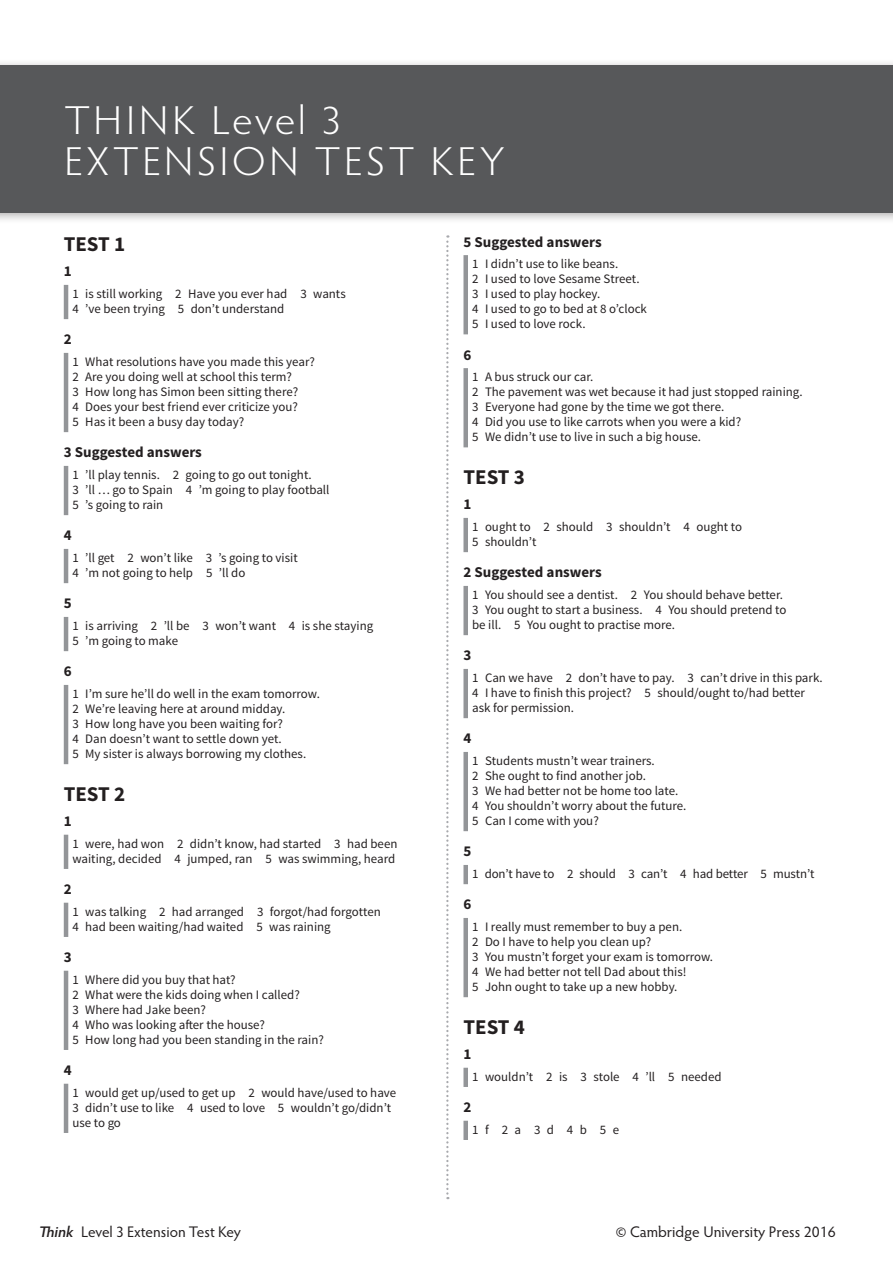
<style>
.page{position:relative;width:893px;height:1263px;background:#fff}
.page>*{position:absolute;margin:0;border:0;box-sizing:border-box;transform-origin:0 0}
.Unit_title{font:300 40.5px "Hypatia Sans Pro";letter-spacing:.085em;color:#fff;scale:1.05 1}
._01_-_A_head{font:700 21px "Source Sans Pro";color:#231f20}
._03_-_Rubric_after_h{font:15.3px "Hypatia Sans Pro";color:#231f20}
._01_-_B_head{font:700 15px "Source Sans Pro";color:#231f20}
._09_-_Answer_text{font:12.9px/15px "Source Sans Pro";color:#231f20}
.s1{font-weight:600;font-style:italic}
</style>
<div class="page">
<hr style="left:64px;top:285px;width:4px;height:34px;background:#939598">
<hr style="left:64px;top:353px;width:4px;height:79px;background:#939598">
<hr style="left:64px;top:466px;width:4px;height:49px;background:#939598">
<hr style="left:64px;top:549px;width:4px;height:34px;background:#939598">
<hr style="left:64px;top:617px;width:4px;height:34px;background:#939598">
<hr style="left:64px;top:685px;width:4px;height:79px;background:#939598">
<hr style="left:64px;top:835px;width:4px;height:34px;background:#939598">
<hr style="left:64px;top:903px;width:4px;height:34px;background:#939598">
<hr style="left:64px;top:971px;width:4px;height:79px;background:#939598">
<hr style="left:64px;top:1084px;width:4px;height:49px;background:#939598">
<div style="left:463px;top:255px;width:5px;height:79px;background:#939598"></div>
<div style="left:463px;top:368px;width:5px;height:79px;background:#939598"></div>
<div style="left:463px;top:518px;width:5px;height:34px;background:#939598"></div>
<div style="left:463px;top:586px;width:5px;height:49px;background:#939598"></div>
<div style="left:463px;top:669px;width:5px;height:49px;background:#939598"></div>
<div style="left:463px;top:752px;width:5px;height:79px;background:#939598"></div>
<div style="left:463px;top:865px;width:5px;height:19px;background:#939598"></div>
<div style="left:463px;top:918px;width:5px;height:79px;background:#939598"></div>
<div style="left:463px;top:1068px;width:5px;height:19px;background:#939598"></div>
<div style="left:463px;top:1121px;width:5px;height:19px;background:#939598"></div>
<svg style="left:446px;top:235px;width:3px;height:964px"></svg>
<div style="left:0;top:58px;width:893px;height:166px;background:#231f20;opacity:.35"></div>
<div style="left:0;top:66px;width:893px;height:147px;background:#57585a"></div>
<p class="Unit_title" style="left:64px;top:94px;width:266px">THINK Level 3</p>
<p class="Unit_title" style="left:64px;top:134px;width:420px">EXTENSION TEST KEY</p>
<p class="_01_-_A_head" style="left:64px;top:231px;width:63px">TEST 1</p>
<p class="_01_-_B_head" style="left:64px;top:262px;width:9px">1</p>
<p class="_09_-_Answer_text" style="left:72px;top:286px;width:275px">1 is still working 2 Have you ever had 3 wants<br>4 ’ve been trying 5 don’t understand</p>
<p class="_01_-_B_head" style="left:64px;top:330px;width:9px">2</p>
<p class="_09_-_Answer_text" style="left:72px;top:354px;width:244px">1 What resolutions have you made this year?</p>
<p class="_09_-_Answer_text" style="left:72px;top:369px;width:221px">2 Are you doing well at school this term?</p>
<p class="_09_-_Answer_text" style="left:72px;top:384px;width:227px">3 How long has Simon been sitting there?</p>
<p class="_09_-_Answer_text" style="left:72px;top:399px;width:227px">4 Does your best friend ever criticize you?</p>
<p class="_09_-_Answer_text" style="left:72px;top:414px;width:173px">5 Has it been a busy day today?</p>
<p class="_01_-_B_head" style="left:64px;top:443px;width:140px">3 Suggested answers</p>
<p class="_09_-_Answer_text" style="left:72px;top:467px;width:259px">1 ’ll play tennis. 2 going to go out tonight.<br>3 ’ll … go to Spain 4 ’m going to play football<br>5 ’s going to rain</p>
<p class="_01_-_B_head" style="left:64px;top:526px;width:9px">4</p>
<p class="_09_-_Answer_text" style="left:72px;top:550px;width:227px">1 ’ll get 2 won’t like 3 ’s going to visit<br>4 ’m not going to help 5 ’ll do</p>
<p class="_01_-_B_head" style="left:64px;top:594px;width:9px">5</p>
<p class="_09_-_Answer_text" style="left:72px;top:618px;width:302px">1 is arriving 2 ’ll be 3 won’t want 4 is she staying<br>5 ’m going to make</p>
<p class="_01_-_B_head" style="left:64px;top:662px;width:9px">6</p>
<p class="_09_-_Answer_text" style="left:72px;top:686px;width:249px">1 I’m sure he’ll do well in the exam tomorrow.</p>
<p class="_09_-_Answer_text" style="left:72px;top:701px;width:215px">2 We’re leaving here at around midday.</p>
<p class="_09_-_Answer_text" style="left:72px;top:716px;width:212px">3 How long have you been waiting for?</p>
<p class="_09_-_Answer_text" style="left:72px;top:731px;width:211px">4 Dan doesn’t want to settle down yet.</p>
<p class="_09_-_Answer_text" style="left:72px;top:746px;width:235px">5 My sister is always borrowing my clothes.</p>
<p class="_01_-_A_head" style="left:64px;top:780px;width:63px">TEST 2</p>
<p class="_01_-_B_head" style="left:64px;top:811px;width:9px">1</p>
<p class="_09_-_Answer_text" style="left:72px;top:836px;width:327px">1 were, had won 2 didn’t know, had started 3 had been waiting, decided 4 jumped, ran 5 was swimming, heard</p>
<p class="_01_-_B_head" style="left:64px;top:879px;width:9px">2</p>
<p class="_09_-_Answer_text" style="left:72px;top:904px;width:310px">1 was talking 2 had arranged 3 forgot/had forgotten<br>4 had been waiting/had waited 5 was raining</p>
<p class="_01_-_B_head" style="left:64px;top:947px;width:9px">3</p>
<p class="_09_-_Answer_text" style="left:72px;top:972px;width:165px">1 Where did you buy that hat?</p>
<p class="_09_-_Answer_text" style="left:72px;top:987px;width:229px">2 What were the kids doing when I called?</p>
<p class="_09_-_Answer_text" style="left:72px;top:1002px;width:135px">3 Where had Jake been?</p>
<p class="_09_-_Answer_text" style="left:72px;top:1017px;width:194px">4 Who was looking after the house?</p>
<p class="_09_-_Answer_text" style="left:72px;top:1032px;width:253px">5 How long had you been standing in the rain?</p>
<p class="_01_-_B_head" style="left:64px;top:1060px;width:9px">4</p>
<p class="_09_-_Answer_text" style="left:72px;top:1085px;width:325px">1 would get up/used to get up 2 would have/used to have<br>3 didn’t use to like 4 used to love 5 wouldn’t go/didn’t use to go</p>
<p class="_01_-_B_head" style="left:463px;top:232px;width:140px">5 Suggested answers</p>
<p class="_09_-_Answer_text" style="left:472px;top:256px;width:148px">1 I didn’t use to like beans.</p>
<p class="_09_-_Answer_text" style="left:472px;top:271px;width:169px">2 I used to love Sesame Street.</p>
<p class="_09_-_Answer_text" style="left:472px;top:286px;width:130px">3 I used to play hockey.</p>
<p class="_09_-_Answer_text" style="left:472px;top:301px;width:176px">4 I used to go to bed at 8 o’clock</p>
<p class="_09_-_Answer_text" style="left:472px;top:316px;width:115px">5 I used to love rock.</p>
<p class="_01_-_B_head" style="left:463px;top:345px;width:9px">6</p>
<p class="_09_-_Answer_text" style="left:472px;top:369px;width:123px">1 A bus struck our car.</p>
<p class="_09_-_Answer_text" style="left:472px;top:384px;width:332px">2 The pavement was wet because it had just stopped raining.</p>
<p class="_09_-_Answer_text" style="left:472px;top:399px;width:254px">3 Everyone had gone by the time we got there.</p>
<p class="_09_-_Answer_text" style="left:472px;top:414px;width:271px">4 Did you use to like carrots when you were a kid?</p>
<p class="_09_-_Answer_text" style="left:472px;top:429px;width:230px">5 We didn’t use to live in such a big house.</p>
<p class="_01_-_A_head" style="left:463px;top:464px;width:63px">TEST 3</p>
<p class="_01_-_B_head" style="left:463px;top:495px;width:9px">1</p>
<p class="_09_-_Answer_text" style="left:472px;top:519px;width:271px">1 ought to 2 should 3 shouldn’t 4 ought to<br>5 shouldn’t</p>
<p class="_01_-_B_head" style="left:463px;top:563px;width:140px">2 Suggested answers</p>
<p class="_09_-_Answer_text" style="left:472px;top:587px;width:316px">1 You should see a dentist. 2 You should behave better.<br>3 You ought to start a business. 4 You should pretend to be ill. 5 You ought to practise more.</p>
<p class="_01_-_B_head" style="left:463px;top:646px;width:9px">3</p>
<p class="_09_-_Answer_text" style="left:472px;top:670px;width:352px">1 Can we have 2 don’t have to pay. 3 can’t drive in this park.<br>4 I have to finish this project? 5 should/ought to/had better ask for permission.</p>
<p class="_01_-_B_head" style="left:463px;top:729px;width:9px">4</p>
<p class="_09_-_Answer_text" style="left:472px;top:753px;width:184px">1 Students mustn’t wear trainers.</p>
<p class="_09_-_Answer_text" style="left:472px;top:768px;width:175px">2 She ought to find another job.</p>
<p class="_09_-_Answer_text" style="left:472px;top:783px;width:208px">3 We had better not be home too late.</p>
<p class="_09_-_Answer_text" style="left:472px;top:798px;width:216px">4 You shouldn’t worry about the future.</p>
<p class="_09_-_Answer_text" style="left:472px;top:813px;width:128px">5 Can I come with you?</p>
<p class="_01_-_B_head" style="left:463px;top:842px;width:9px">5</p>
<p class="_09_-_Answer_text" style="left:472px;top:866px;width:344px">1 don’t have to 2 should 3 can’t 4 had better 5 mustn’t</p>
<p class="_01_-_B_head" style="left:463px;top:895px;width:9px">6</p>
<p class="_09_-_Answer_text" style="left:472px;top:919px;width:212px">1 I really must remember to buy a pen.</p>
<p class="_09_-_Answer_text" style="left:472px;top:934px;width:181px">2 Do I have to help you clean up?</p>
<p class="_09_-_Answer_text" style="left:472px;top:949px;width:242px">3 You mustn’t forget your exam is tomorrow.</p>
<p class="_09_-_Answer_text" style="left:472px;top:964px;width:216px">4 We had better not tell Dad about this!</p>
<p class="_09_-_Answer_text" style="left:472px;top:979px;width:207px">5 John ought to take up a new hobby.</p>
<p class="_01_-_A_head" style="left:463px;top:1013px;width:63px">TEST 4</p>
<p class="_01_-_B_head" style="left:463px;top:1044px;width:9px">1</p>
<p class="_09_-_Answer_text" style="left:472px;top:1069px;width:251px">1 wouldn’t 2 is 3 stole 4 ’ll 5 needed</p>
<p class="_01_-_B_head" style="left:463px;top:1097px;width:9px">2</p>
<p class="_09_-_Answer_text" style="left:472px;top:1122px;width:148px">1f 2a 3d 4b 5e</p>
<p class="_03_-_Rubric_after_h" style="left:39px;top:1221px;width:203px"><span class="s1">Think</span> Level 3 Extension Test Key</p>
<p class="_03_-_Rubric_after_h" style="left:616px;top:1221px;width:221px">© Cambridge University Press 2016</p>
</div>
